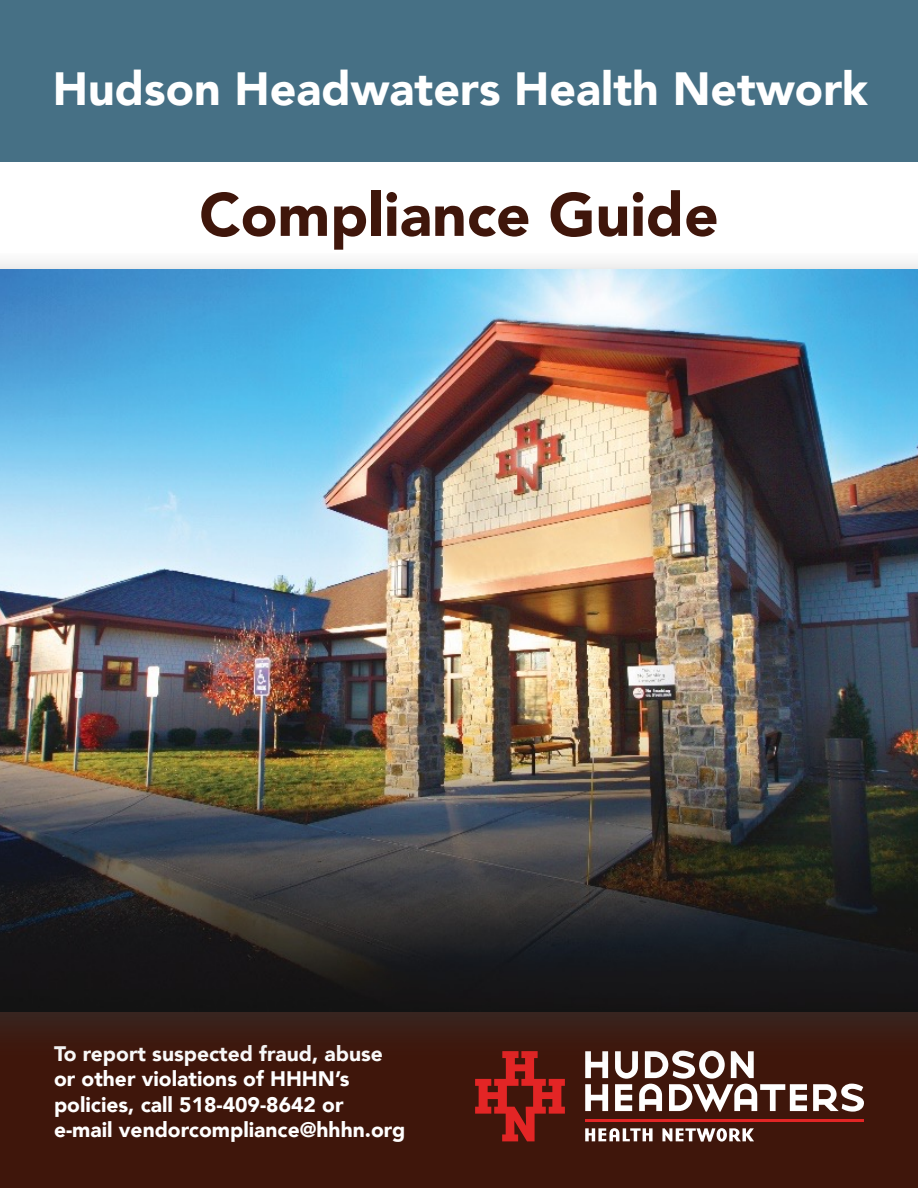
<style>
.page{position:relative;width:918px;height:1188px;background:#fff}
.page>*{position:absolute;margin:0;border:0;box-sizing:border-box;transform-origin:0 0}
.t1{font:900 60.45px "Avenir";color:#3f160b}
.t2{font:900 46.5px "Avenir";color:#fff}
.t3{font:900 21px/25.2px "Avenir";color:#fff}
</style>
<div class="page">
<div style="left:0;top:0;width:918px;height:162px;background:#467085"></div>
<div style="left:0;top:976px;width:918px;height:212px;background:#3f160b"></div>
<svg style="left:585px;top:1061px;width:23px;height:17px"></svg>
<svg style="left:585px;top:1084px;width:23px;height:27px"></svg>
<svg style="left:615px;top:1061px;width:192px;height:51px"></svg>
<svg style="left:813px;top:1084px;width:51px;height:28px"></svg>
<hr style="left:585px;top:1119px;width:279px;height:2px;background:#e32525">
<svg style="left:585px;top:1128px;width:68px;height:13px"></svg>
<svg style="left:662px;top:1128px;width:92px;height:14px"></svg>
<svg style="left:475px;top:1061px;width:90px;height:80px"></svg>
<img style="left:0;top:262px;width:918px;height:799px">
<img style="left:0;top:270px;width:918px;height:742px">
<p class="t2" style="left:53px;top:49px;width:817px">Hudson Headwaters Health Network</p>
<p class="t1" style="left:199px;top:163px;width:521px">Compliance Guide</p>
<p class="t3" style="left:54px;top:1041px;width:353px">To report suspected fraud, abuse or other violations of HHHN’s policies, call 518-409-8642 or e-mail vendorcompliance@hhhn.org</p>
</div>
